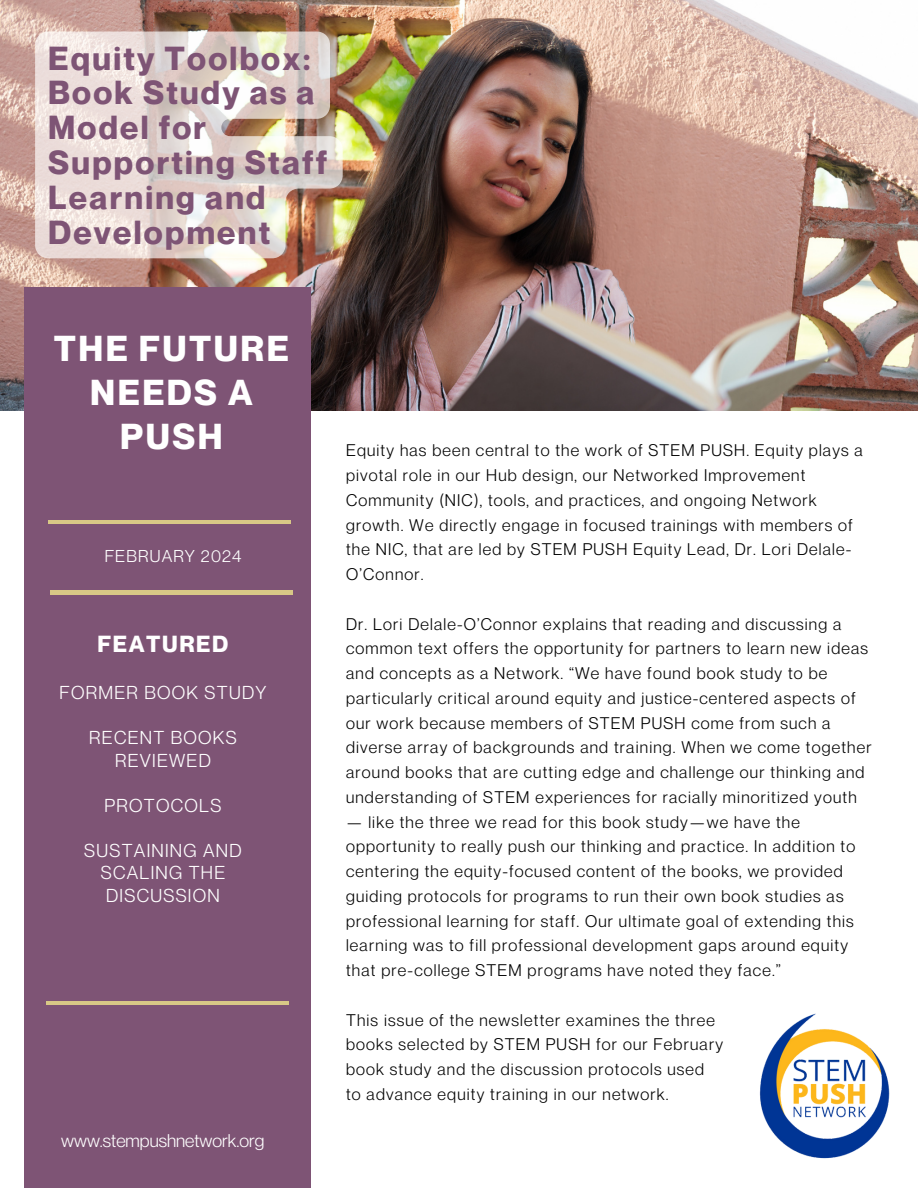
<style>
.page{position:relative;width:918px;height:1188px;background:#fff}
.page>*{position:absolute;margin:0;border:0;box-sizing:border-box;transform-origin:0 0}
.t1{font:700 35.25px/43.8px "Neue Montreal";letter-spacing:.07em;color:#fff;text-align:center}
.t2{font:700 32.55px/34.8px "Neue Montreal";letter-spacing:.07em;color:#7e5475}
.t3{font:700 22.8px "Neue Montreal";letter-spacing:.07em;color:#fff}
.t4{font:18.3px/22.5px "Neue Montreal";letter-spacing:.07em;color:#fff;text-align:center}
.t5{font:18px "Neue Montreal";color:#fff}
.t6{font:16.8px "Neue Montreal";letter-spacing:.07em;color:#fff}
.t7{font:16.5px/24.8px "Neue Montreal";letter-spacing:.07em;color:#000}
</style>
<div class="page">
<img style="left:0;top:0;width:918px;height:411px">
<div style="left:25px;top:287px;width:286px;height:901px;background:#7e5475"></div>
<hr style="left:47px;top:1001px;width:242px;height:4px;background:#d8c886">
<hr style="left:48px;top:520px;width:242px;height:3px;background:#d8c886">
<hr style="left:50px;top:591px;width:242px;height:3px;background:#d8c886">
<img style="left:759px;top:1013px;width:131px;height:146px">
<svg style="left:35px;top:32px;width:308px;height:226px;background:#e0d1c8"></svg>
<p class="t2" style="left:48px;top:40px;width:281px">Equity Toolbox:<br>Book Study as a<br>Model for<br>Supporting Staff<br>Learning and<br>Development</p>
<h2 class="t1" style="left:54px;top:326px;width:237px">THE FUTURE<br>NEEDS A<br>PUSH</h2>
<h1 class="t6" style="left:105px;top:546px;width:138px">FEBRUARY 2024</h1>
<p class="t3" style="left:98px;top:630px;width:132px">FEATURED</p>
<p class="t4" style="left:60px;top:681px;width:208px">FORMER BOOK STUDY</p>
<p class="t4" style="left:89px;top:726px;width:149px">RECENT BOOKS<br>REVIEWED</p>
<p class="t4" style="left:105px;top:794px;width:118px">PROTOCOLS</p>
<p class="t4" style="left:84px;top:839px;width:159px">SUSTAINING AND<br>SCALING THE<br>DISCUSSION</p>
<p class="t5" style="left:61px;top:1130px;width:205px">www.stempushnetwork.org</p>
<p class="t7" style="left:346px;top:438px;width:518px">Equity has been central to the work of STEM PUSH. Equity plays a pivotal role in our Hub design, our Networked Improvement Community (NIC), tools, and practices, and ongoing Network growth. We directly engage in focused trainings with members of the NIC, that are led by STEM PUSH Equity Lead, Dr. Lori Delale-O’Connor.</p>
<h4 class="t7" style="left:346px;top:611px;width:527px">Dr. Lori Delale-O’Connor explains that reading and discussing a common text offers the opportunity for partners to learn new ideas and concepts as a Network. “We have found book study to be particularly critical around equity and justice-centered aspects of our work because members of STEM PUSH come from such a diverse array of backgrounds and training. When we come together around books that are cutting edge and challenge our thinking and understanding of STEM experiences for racially minoritized youth</h4>
<h4 class="t7" style="left:346px;top:809px;width:511px">— like the three we read for this book study—we have the opportunity to really push our thinking and practice. In addition to centering the equity-focused content of the books, we provided guiding protocols for programs to run their own book studies as professional learning for staff. Our ultimate goal of extending this learning was to fill professional development gaps around equity that pre-college STEM programs have noted they face.”</h4>
<h3 class="t7" style="left:346px;top:1007px;width:370px">This issue of the newsletter examines the three</h3>
<h4 class="t7" style="left:346px;top:1032px;width:378px">books selected by STEM PUSH for our February</h4>
<h4 class="t7" style="left:346px;top:1057px;width:360px">book study and the discussion protocols used</h4>
<h4 class="t7" style="left:346px;top:1081px;width:324px">to advance equity training in our network.</h4>
</div>
